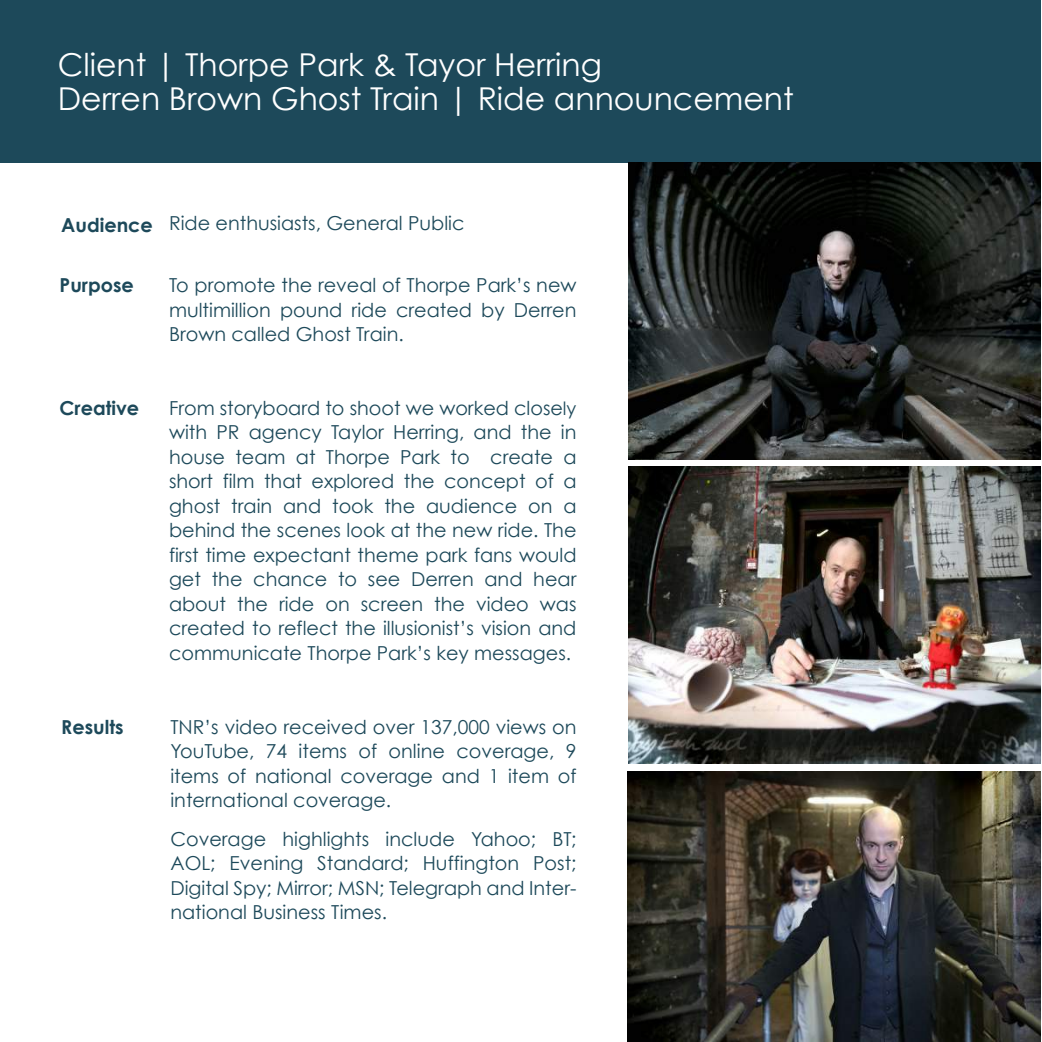
<style>
.page{position:relative;width:1042px;height:1042px;background:#fff}
.page>*{position:absolute;margin:0;border:0;box-sizing:border-box;transform-origin:0 0}
.t1{font:31.5px/33.2px "Century Gothic";color:#fff}
.t2{font:19.25px/24.5px "Century Gothic";color:#1d495a;text-align:justify}
.t3{font:700 19.25px "Century Gothic";color:#1d495a}
.s1{font-weight:700}
.s2{font-size:18.38px}
</style>
<div class="page">
<div style="left:0;top:0;width:1041px;height:163px;background:#1d495a"></div>
<img style="left:628px;top:467px;width:413px;height:296px">
<img style="left:628px;top:163px;width:413px;height:297px">
<img style="left:628px;top:771px;width:413px;height:270px">
<h1 class="t1" style="left:58px;top:48px;width:737px">Client | Thorpe Park &amp; Tayor Herring<br>Derren Brown Ghost Train | Ride announcement</h1>
<p class="t2" style="left:61px;top:211px;width:405px"><span class="s1">Audience</span> Ride enthusiasts, General Public</p>
<p class="t3" style="left:60px;top:273px;width:76px">Purpose</p>
<p class="t2" style="left:169px;top:273px;width:409px">To promote the reveal of Thorpe Park’s new multimillion pound ride created by Derren Brown called Ghost Train.</p>
<p class="t3" style="left:60px;top:396px;width:81px">Creative</p>
<p class="t2" style="left:169px;top:395px;width:409px">From storyboard to shoot we worked close<span class="s2">ly </span>with PR agency Taylor Herring, and the in house team at Thorpe Park to create a short film that explored the concept of a ghost train and took the audience on a behind the scenes look at the new ride. The first time expectant theme park fans would get the chance to see Derren and hear about the ride on screen the video was created to reflect the illusionist’s vision and communicate Thorpe Park’s key messages.</p>
<p class="t3" style="left:61px;top:714px;width:64px">Results</p>
<p class="t2" style="left:170px;top:714px;width:408px">TNR’s video received over 137,000 views on YouTube, 74 items of online coverage, 9 items of national coverage and 1 item of international coverage.</p>
<p class="t2" style="left:170px;top:826px;width:408px">Coverage highlights include Yahoo; BT; AOL; Evening Standard; Huffington Post; Digital Spy; Mirror; MSN; Telegraph and Inter&shy;national Business Times.</p>
</div>
